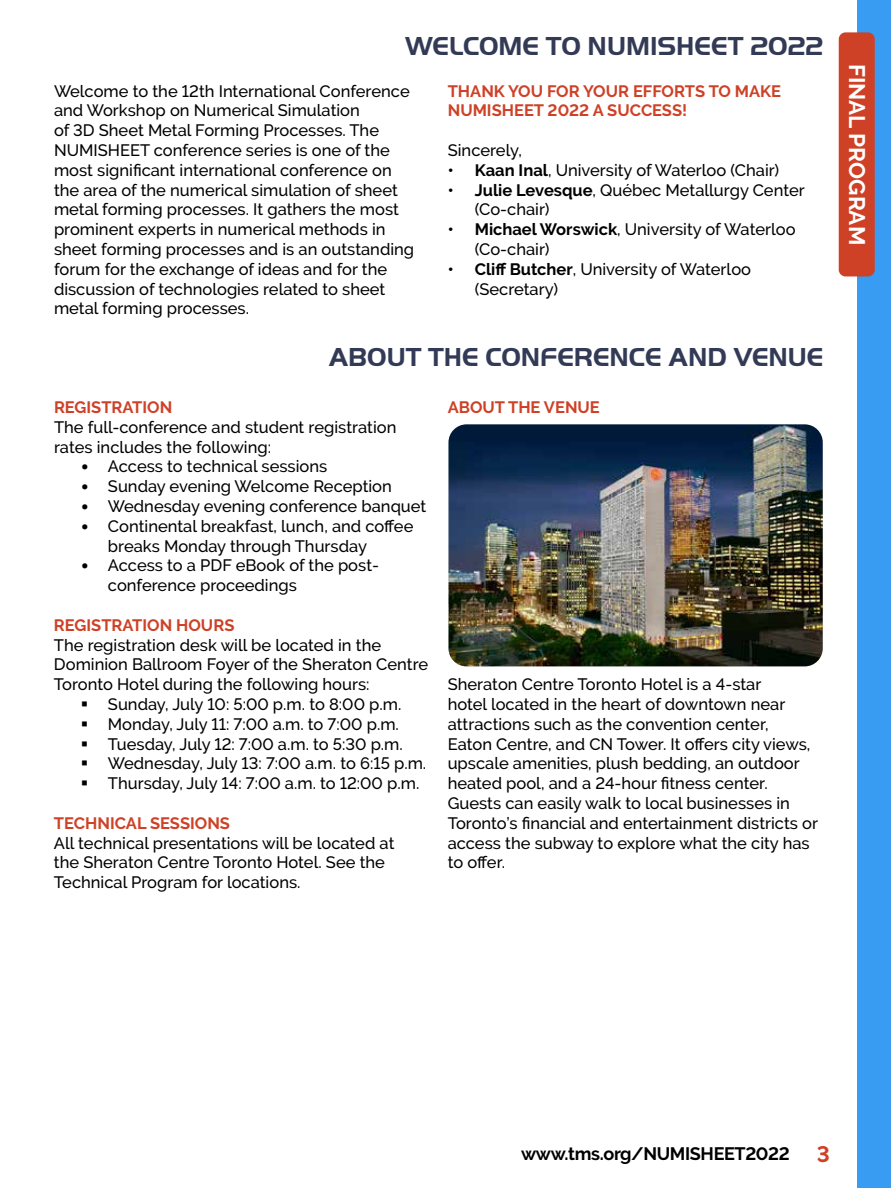
<style>
.page{position:relative;width:891px;height:1188px;background:#fff}
.page>*{position:absolute;margin:0;border:0;box-sizing:border-box;transform-origin:0 0}
.t1{font:700 27px "Handel Got D";color:#323a56}
.t2{font:700 22.5px "Raleway";color:#fff}
.t3{font:700 18px "Raleway";letter-spacing:-.02em;color:#000}
.t4{font:500 16.5px/19.8px "Raleway";color:#000}
.t5{font:700 16.5px/19.8px "Raleway";color:#ce4126}
.s1{font-weight:700}
.s2{font-family:"Calibri";font-weight:400}
.s3{font-size:22.35px;color:#ce4126}
</style>
<div class="page">
<div style="left:857px;top:0;width:34px;height:1188px;background:#389cf2"></div>
<div style="left:839px;top:32px;width:36px;height:244px;background:#ce4126;border-radius:7px"></div>
<img style="left:448px;top:424px;width:375px;height:242px">
<h1 class="t1" style="left:405px;top:30px;width:420px">WELCOME TO NUMISHEET 2022</h1>
<p class="t4" style="left:54px;top:81px;width:362px">Welcome to the 12th International Conference and Workshop on Numerical Simulation<br>of 3D Sheet Metal Forming Processes. The NUMISHEET conference series is one of the most significant international conference on the area of the numerical simulation of sheet metal forming processes. It gathers the most prominent experts in numerical methods in sheet forming processes and is an outstanding forum for the exchange of ideas and for the discussion of technologies related to sheet metal forming processes.</p>
<p class="t5" style="left:448px;top:81px;width:335px">THANK YOU FOR YOUR EFFORTS TO MAKE<br>NUMISHEET 2022 A SUCCESS!</p>
<p class="t4" style="left:448px;top:140px;width:76px">Sincerely,</p>
<p class="t4" style="left:448px;top:160px;width:333px"><span class="s1">• Kaan Inal</span>, University of Waterloo (Chair)</p>
<p class="t4" style="left:475px;top:180px;width:332px;text-indent:-27px"><span class="s1">• Julie Levesque</span>, Québec Metallurgy Center (Co-chair)</p>
<p class="t4" style="left:475px;top:219px;width:322px;text-indent:-27px"><span class="s1">• Michael Worswick</span>, University of Waterloo (Co-chair)</p>
<p class="t4" style="left:475px;top:259px;width:278px;text-indent:-27px"><span class="s1">• Cliff Butcher</span>, University of Waterloo (Secretary)</p>
<h1 class="t1" style="left:329px;top:342px;width:496px">ABOUT THE CONFERENCE AND VENUE</h1>
<p class="t5" style="left:54px;top:397px;width:120px">REGISTRATION</p>
<p class="t4" style="left:54px;top:417px;width:344px">The full-conference and student registration rates includes the following:</p>
<p class="t4" style="left:81px;top:457px;width:248px"><span class="s2">•</span> Access to technical sessions</p>
<p class="t4" style="left:81px;top:476px;width:312px"><span class="s2">•</span> Sunday evening Welcome Reception</p>
<p class="t4" style="left:81px;top:496px;width:347px"><span class="s2">•</span> Wednesday evening conference banquet</p>
<p class="t4" style="left:108px;top:516px;width:307px;text-indent:-27px"><span class="s2">•</span> Continental breakfast, lunch, and coffee breaks Monday through Thursday</p>
<p class="t4" style="left:108px;top:556px;width:273px;text-indent:-27px"><span class="s2">•</span> Access to a PDF eBook of the post&shy;conference proceedings</p>
<p class="t5" style="left:54px;top:615px;width:182px">REGISTRATION HOURS</p>
<p class="t4" style="left:54px;top:635px;width:376px">The registration desk will be located in the<br>Dominion Ballroom Foyer of the Sheraton Centre<br>Toronto Hotel during the following hours:</p>
<p class="t4" style="left:81px;top:694px;width:322px">▪ Sunday, July 10: 5:00 p.m. to 8:00 p.m.</p>
<p class="t4" style="left:81px;top:714px;width:319px">▪ Monday, July 11: 7:00 a.m. to 7:00 p.m.</p>
<p class="t4" style="left:81px;top:734px;width:323px">▪ Tuesday, July 12: 7:00 a.m. to 5:30 p.m.</p>
<p class="t4" style="left:81px;top:754px;width:347px">▪ Wednesday, July 13: 7:00 a.m. to 6:15 p.m.</p>
<p class="t4" style="left:81px;top:773px;width:340px">▪ Thursday, July 14: 7:00 a.m. to 12:00 p.m.</p>
<p class="t5" style="left:54px;top:813px;width:178px">TECHNICAL SESSIONS</p>
<p class="t4" style="left:54px;top:833px;width:342px">All technical presentations will be located at the Sheraton Centre Toronto Hotel. See the<br>Technical Program for locations.</p>
<p class="t5" style="left:448px;top:397px;width:154px">ABOUT THE VENUE</p>
<p class="t4" style="left:448px;top:674px;width:372px">Sheraton Centre Toronto Hotel is a 4-star<br>hotel located in the heart of downtown near attractions such as the convention center,<br>Eaton Centre, and CN Tower. It offers city views, upscale amenities, plush bedding, an outdoor heated pool, and a 24-hour fitness center.<br>Guests can easily walk to local businesses in Toronto’s financial and entertainment districts or access the subway to explore what the city has to offer.</p>
<h2 class="t2" style="left:870px;top:64px;width:183px;rotate:90deg">FINAL PROGRAM</h2>
<p class="t3" style="left:521px;top:1143px;width:310px">www.tms.org/NUMISHEET2022 <span class="s3">3</span></p>
</div>
